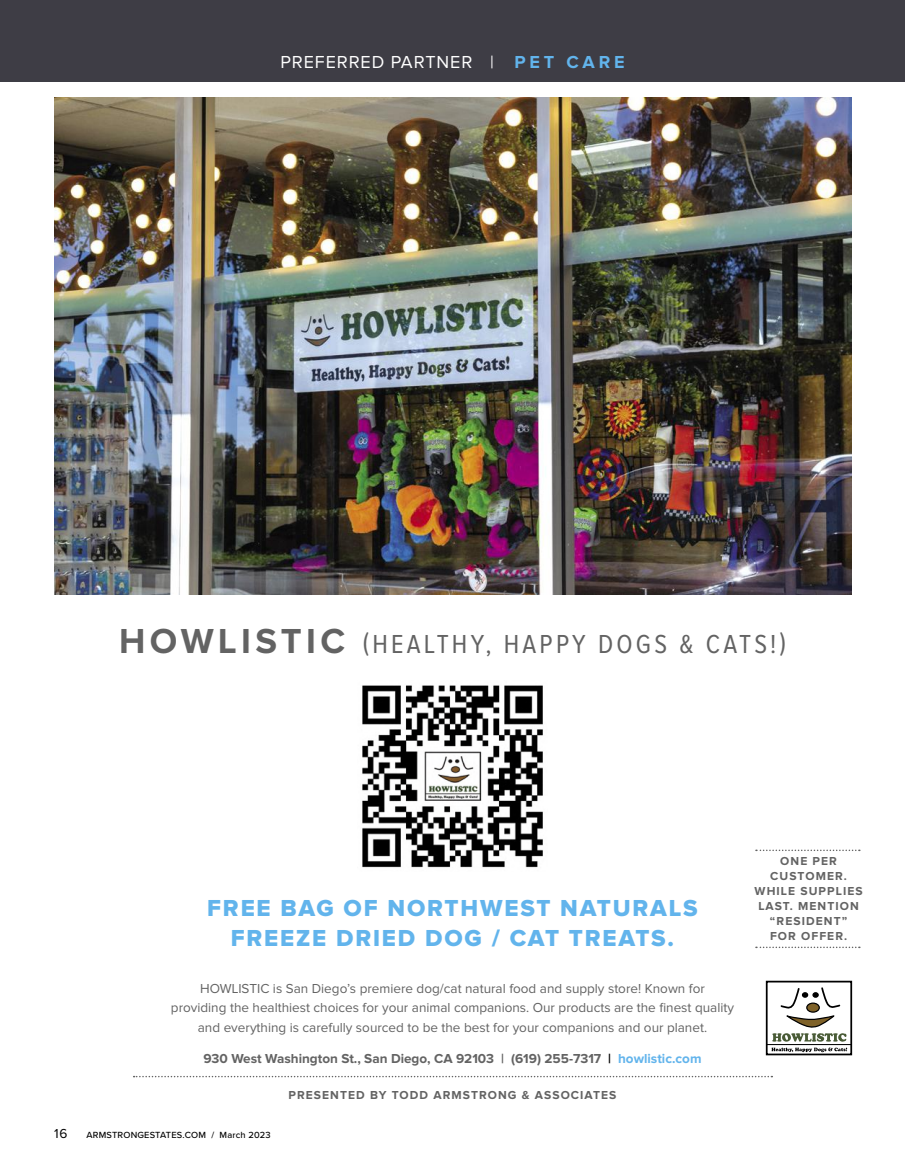
<style>
.page{position:relative;width:905px;height:1175px;background:#fff}
.page>*{position:absolute;margin:0;border:0;box-sizing:border-box;transform-origin:0 0}
.t1{font:condensed 27px "Proxima Nova";letter-spacing:.12em;color:#636363}
.t2{font:24px/30px "Proxima Nova Extrabld";letter-spacing:.075em;color:#62b4ec;text-align:center}
.t3{font:18px "Proxima Nova";letter-spacing:.05em;color:#fff}
.t4{font:13.5px/19.5px "Proxima Nova";color:#636363;text-align:center}
.t5{font:700 13.5px "Proxima Nova";color:#636363}
.t6{font:13.5px "Proxima Nova";color:#000}
.t7{font:700 12px/15px "Proxima Nova";letter-spacing:.09em;color:#636363;text-align:center}
.t8{font:500 9.3px "Proxima Nova";letter-spacing:.02em;color:#000}
.s1{font-weight:700;color:#62b4ec}
.s2{font-weight:700;font-stretch:normal;font-size:36px}
.s3{color:#000}
.s4{color:#62b4ec}
</style>
<div class="page">
<img style="left:54px;top:98px;width:797px;height:496px">
<div style="left:0;top:0;width:904px;height:81px;background:#3e3d45"></div>
<img style="left:362px;top:685px;width:181px;height:183px">
<svg style="left:134px;top:1075px;width:638px;height:2px"></svg>
<div style="left:765px;top:980px;width:87px;height:75px;border:2px solid #000"></div>
<svg style="left:780px;top:987px;width:61px;height:21px"></svg>
<div style="left:806px;top:1003px;width:13px;height:9px;background:#7e6128;border-radius:50%"></div>
<div style="left:806px;top:1002px;width:13px;height:10px;border:1px solid #000;border-radius:50%"></div>
<svg style="left:772px;top:1015px;width:74px;height:26px"></svg>
<svg style="left:771px;top:1047px;width:76px;height:5px"></svg>
<hr style="left:766px;top:1044px;width:85px;height:1px;background:#000">
<svg style="left:756px;top:849px;width:103px;height:2px"></svg>
<svg style="left:756px;top:946px;width:103px;height:2px"></svg>
<h3 class="t3" style="left:280px;top:54px;width:345px">PREFERRED PARTNER | <span class="s1">P E T CA R E</span></h3>
<h1 class="t1" style="left:119px;top:628px;width:668px"><span class="s2">HOWLISTIC</span> (HEALTHY, HAPPY DOGS &amp; CATS!)</h1>
<h2 class="t2" style="left:207px;top:894px;width:492px">FREE BAG OF NORTHWEST NATURALS<br>FREEZE DRIED DOG / CAT TREATS.</h2>
<p class="t4" style="left:171px;top:978px;width:564px">HOWLISTIC is San Diego’s premiere dog/cat natural food and supply store! Known for providing the healthiest choices for your animal companions. Our products are the finest quality and everything is carefully sourced to be the best for your companions and our planet.</p>
<p class="t5" style="left:203px;top:1052px;width:499px">930 West Washington St., San Diego, CA 92103 | (619) 255-7317 <span class="s3">|</span> <span class="s4">howlistic.com</span></p>
<p class="t6" style="left:54px;top:1127px;width:15px">16</p>
<p class="t8" style="left:86px;top:1128px;width:186px">ARMSTRONGESTATES.COM / March 2023</p>
<p class="t7" style="left:288px;top:1088px;width:329px">PRESENTED BY TODD ARMSTRONG &amp; ASSOCIATES</p>
<p class="t7" style="left:754px;top:854px;width:110px">ONE PER<br>CUSTOMER.<br>WHILE SUPPLIES<br>LAST. MENTION “RESIDENT”<br>FOR OFFER.</p>
</div>
